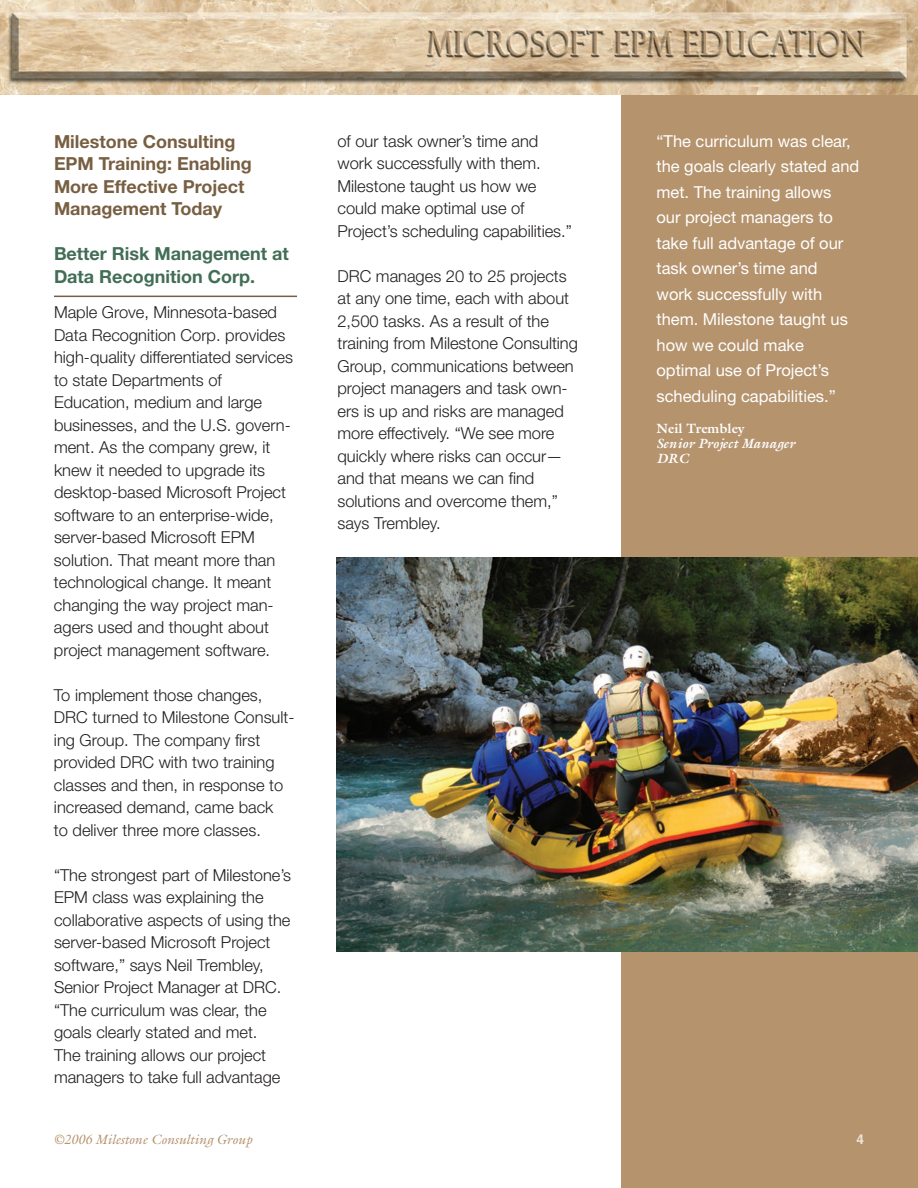
<style>
.page{position:relative;width:918px;height:1188px;background:#fff}
.page>*{position:absolute;margin:0;border:0;box-sizing:border-box;transform-origin:0 0}
.t1{font:700 18px/22.5px "Helvetica Neue";color:#785f42}
.t2{font:700 18px/22.5px "Helvetica Neue";color:#426d56}
.t3{font:300 16.5px/22.5px "Helvetica Neue";color:#231f20}
.t4{font:16.5px/25.5px "Helvetica Neue";color:#fff}
.t5{font:italic 13.5px "Galliard";color:#b5936d}
.t6{font:italic 700 13.5px/15px "Galliard";color:#fff}
.t7{font:700 13.5px "Galliard";color:#fff}
.t8{font:700 13.5px "Helvetica";color:#ede4d8}
</style>
<div class="page">
<div style="left:621px;top:92px;width:297px;height:1096px;background:#b5936d"></div>
<img style="left:0;top:0;width:918px;height:94px">
<hr style="left:54px;top:296px;width:243px;height:1px;background:#785f42">
<img style="left:336px;top:558px;width:582px;height:394px">
<p class="t1" style="left:54px;top:132px;width:199px">Milestone Consulting<br>EPM Training: Enabling<br>More Effective Project<br>Management Today</p>
<p class="t2" style="left:54px;top:244px;width:236px">Better Risk Management at<br>Data Recognition Corp.</p>
<p class="t3" style="left:54px;top:303px;width:240px">Maple Grove, Minnesota-based<br>Data Recognition Corp. provides high-quality differentiated services to state Departments of<br>Education, medium and large businesses, and the U.S. govern&shy;ment. As the company grew, it knew it needed to upgrade its desktop-based Microsoft Project software to an enterprise-wide, server-based Microsoft EPM solution. That meant more than technological change. It meant changing the way project man&shy;agers used and thought about project management software.</p>
<p class="t3" style="left:54px;top:685px;width:242px">To implement those changes,<br>DRC turned to Milestone Consult&shy;ing Group. The company first provided DRC with two training classes and then, in response to increased demand, came back<br>to deliver three more classes.</p>
<p class="t3" style="left:54px;top:865px;width:239px">“The strongest part of Milestone’s<br>EPM class was explaining the collaborative aspects of using the server-based Microsoft Project software,” says Neil Trembley,<br>Senior Project Manager at DRC. “The curriculum was clear, the goals clearly stated and met.<br>The training allows our project managers to take full advantage</p>
<p class="t3" style="left:338px;top:131px;width:236px">of our task owner’s time and work successfully with them.<br>Milestone taught us how we could make optimal use of<br>Project’s scheduling capabilities.”</p>
<p class="t3" style="left:338px;top:266px;width:242px">DRC manages 20 to 25 projects at any one time, each with about<br>2,500 tasks. As a result of the training from Milestone Consulting<br>Group, communications between project managers and task own&shy;ers is up and risks are managed more effectively. “We see more quickly where risks can occur— and that means we can find solutions and overcome them,” says Trembley.</p>
<p class="t4" style="left:657px;top:130px;width:204px">“The curriculum was clear, the goals clearly stated and met. The training allows our project managers to take full advantage of our task owner’s time and<br>work successfully with them. Milestone taught us how we could make optimal use of Project’s scheduling capabilities.”</p>
<p class="t7" style="left:657px;top:421px;width:90px">Neil Trembley</p>
<p class="t6" style="left:657px;top:436px;width:140px">Senior Project Manager<br>DRC</p>
<p class="t5" style="left:54px;top:1131px;width:200px">©2006 Milestone Consulting Group</p>
<p class="t8" style="left:857px;top:1134px;width:9px">4</p>
</div>
